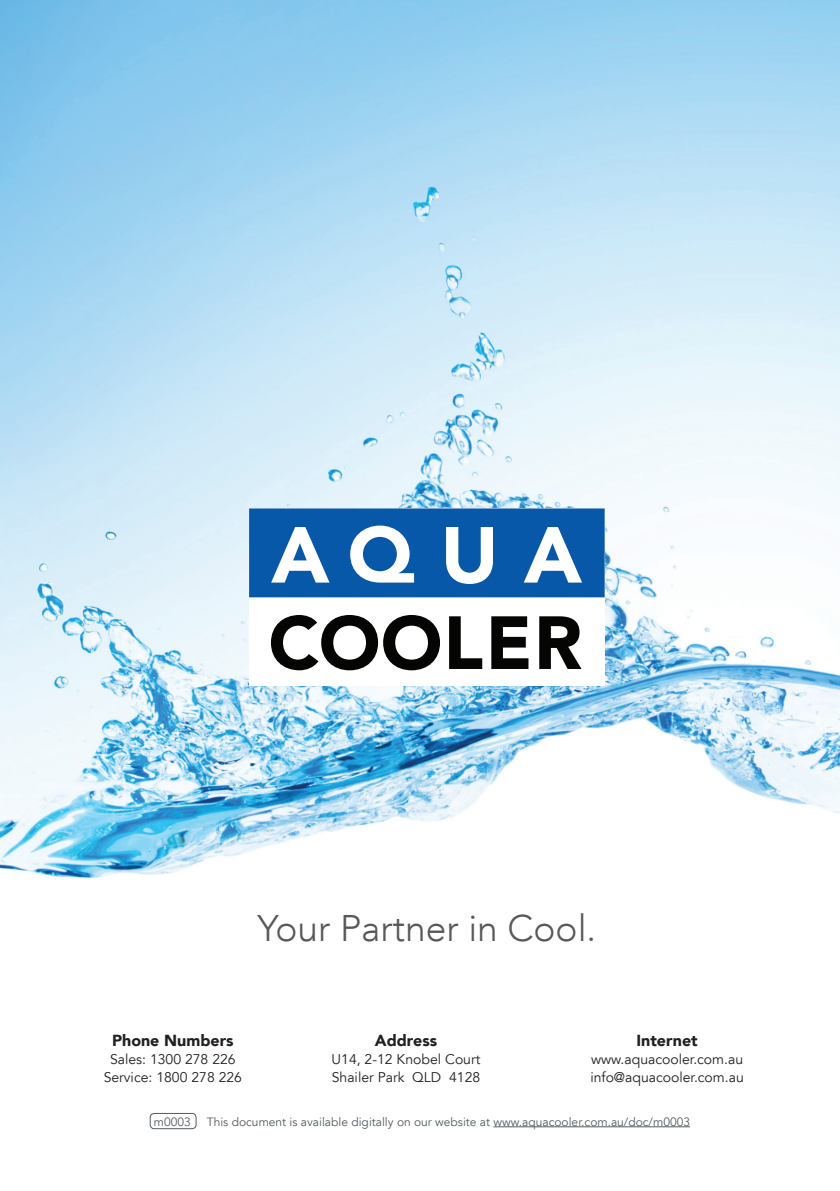
<style>
.page{position:relative;width:840px;height:1191px;background:#fff}
.page>*{position:absolute;margin:0;border:0;box-sizing:border-box;transform-origin:0 0}
.t1{font:300 37px "Avenir LT";color:#57585a}
.t2{font:900 16px "Avenir LT";color:#231f20}
.t3{font:14px/18px "Avenir LT";color:#231f20}
.t4{font:12px "Avenir LT";color:#545b5f}
</style>
<div class="page">
<img style="left:0;top:0;width:839px;height:1130px">
<div style="left:249px;top:508px;width:355px;height:178px;background:#fff"></div>
<svg style="left:249px;top:508px;width:355px;height:89px"></svg>
<svg style="left:271px;top:615px;width:310px;height:55px"></svg>
<hr style="left:493px;top:1126px;width:196px;height:1px;background:#545b5f">
<div style="left:150px;top:1113px;width:46px;height:16px;border:1px solid #545b5f;border-radius:4px"></div>
<h1 class="t1" style="left:257px;top:906px;width:340px">Your Partner in Cool.</h1>
<p class="t2" style="left:112px;top:1030px;width:123px">Phone Numbers</p>
<p class="t3" style="left:104px;top:1050px;width:140px;text-align:center">Sales: 1300 278 226<br>Service: 1800 278 226</p>
<p class="t2" style="left:374px;top:1030px;width:64px">Address</p>
<p class="t3" style="left:331px;top:1050px;width:150px">U14, 2-12 Knobel Court<br>Shailer Park QLD 4128</p>
<p class="t2" style="left:636px;top:1030px;width:63px">Internet</p>
<p class="t3" style="left:590px;top:1050px;width:155px">www.aquacooler.com.au info@aquacooler.com.au</p>
<p class="t4" style="left:154px;top:1114px;width:38px">m0003</p>
<p class="t4" style="left:207px;top:1114px;width:484px">This document is available digitally on our website at www.aquacooler.com.au/doc/m0003</p>
</div>
